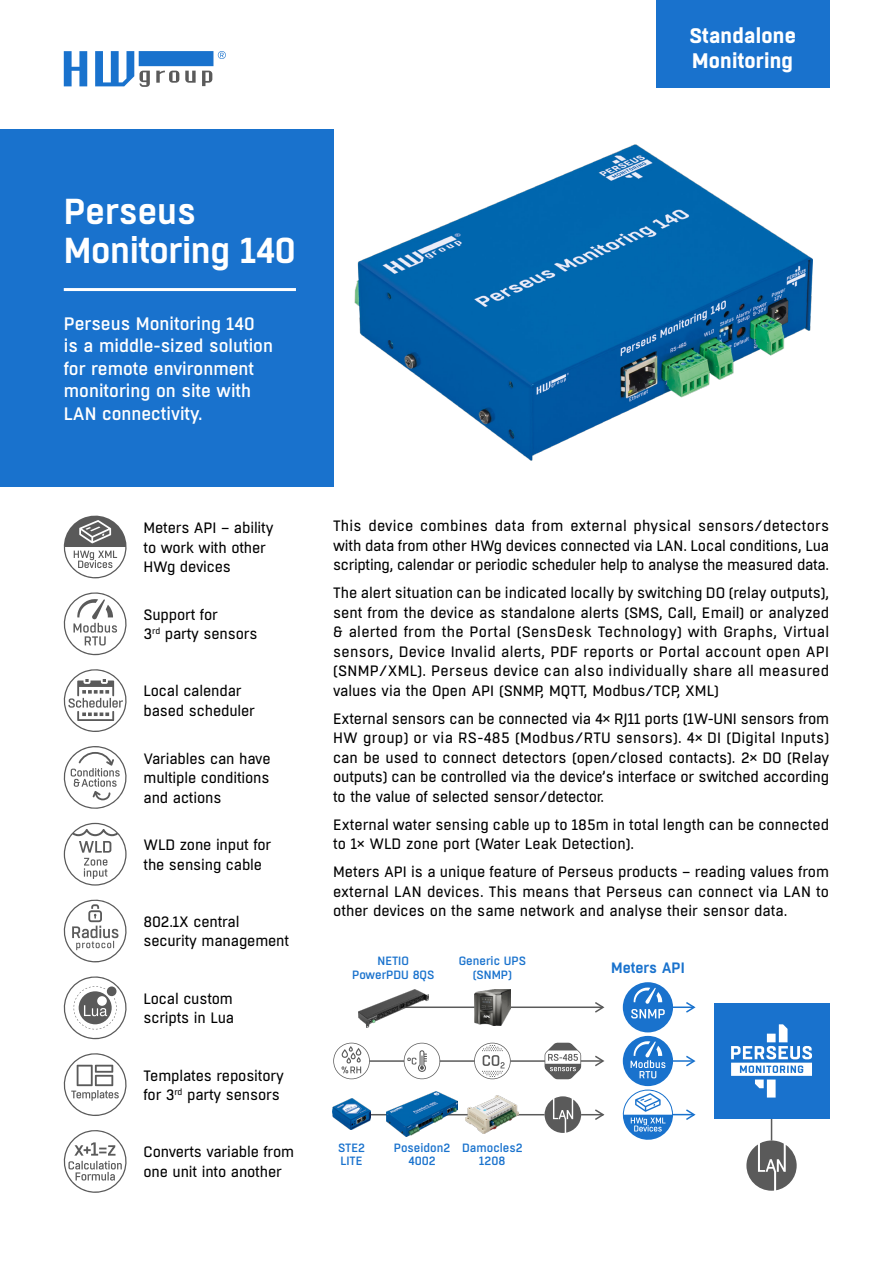
<style>
.page{position:relative;width:893px;height:1263px;background:#fff}
.page>*{position:absolute;margin:0;border:0;box-sizing:border-box;transform-origin:0 0}
.t1{font:600 36px/39px "Boxed";letter-spacing:-.01em;color:#fff}
.t2{font:700 21px/24.8px "Boxed";letter-spacing:.01em;color:#fff}
.t3{font:500 18px/22.5px "Boxed";color:#fff}
.t4{font:15px/19.5px "Boxed";letter-spacing:-.01em;color:#000}
.t5{font:600 15px "Boxed";color:#1972cd}
.t6{font:500 12px/13.5px "Boxed";color:#1972cd;text-align:center}
</style>
<div class="page">
<svg style="left:64px;top:51px;width:162px;height:36px"></svg>
<div style="left:656px;top:0;width:173px;height:88px;background:#1972cd"></div>
<div style="left:0;top:130px;width:333px;height:357px;background:#1972cd"></div>
<img style="left:355px;top:144px;width:457px;height:317px">
<hr style="left:64px;top:288px;width:232px;height:3px;background:#fff">
<hr style="left:771px;top:1111px;width:1px;height:57px;background:#5a5a5a">
<svg style="left:746px;top:1140px;width:51px;height:51px"></svg>
<hr style="left:663px;top:1060px;width:30px;height:2px;background:#1972cd">
<hr style="left:663px;top:1006px;width:30px;height:2px;background:#1972cd">
<hr style="left:663px;top:1114px;width:30px;height:1px;background:#1972cd">
<hr style="left:359px;top:1060px;width:193px;height:2px;background:#5a5a5a">
<hr style="left:359px;top:1114px;width:244px;height:1px;background:#5a5a5a">
<hr style="left:393px;top:1006px;width:210px;height:2px;background:#5a5a5a">
<hr style="left:560px;top:1060px;width:43px;height:2px;background:#5a5a5a">
<div style="left:714px;top:1003px;width:115px;height:115px;background:#1972cd"></div>
<svg style="left:731px;top:1024px;width:81px;height:73px"></svg>
<img style="left:387px;top:1092px;width:70px;height:45px">
<img style="left:332px;top:1099px;width:39px;height:30px">
<img style="left:466px;top:1095px;width:53px;height:38px">
<svg style="left:333px;top:1043px;width:37px;height:36px"></svg>
<svg style="left:404px;top:1043px;width:36px;height:36px"></svg>
<svg style="left:474px;top:1043px;width:37px;height:36px"></svg>
<svg style="left:545px;top:1096px;width:36px;height:37px"></svg>
<svg style="left:684px;top:1055px;width:12px;height:12px"></svg>
<svg style="left:684px;top:1002px;width:12px;height:11px"></svg>
<svg style="left:593px;top:1002px;width:12px;height:11px"></svg>
<svg style="left:593px;top:1055px;width:12px;height:12px"></svg>
<svg style="left:593px;top:1109px;width:12px;height:11px"></svg>
<svg style="left:684px;top:1109px;width:12px;height:11px"></svg>
<svg style="left:622px;top:982px;width:54px;height:158px"></svg>
<img style="left:358px;top:990px;width:70px;height:38px">
<img style="left:474px;top:989px;width:37px;height:37px">
<svg style="left:545px;top:1043px;width:36px;height:36px"></svg>
<svg style="left:63px;top:1130px;width:64px;height:63px"></svg>
<svg style="left:63px;top:976px;width:64px;height:64px"></svg>
<svg style="left:63px;top:669px;width:64px;height:63px"></svg>
<svg style="left:63px;top:899px;width:64px;height:64px"></svg>
<svg style="left:63px;top:1053px;width:64px;height:63px"></svg>
<svg style="left:63px;top:746px;width:64px;height:63px"></svg>
<svg style="left:64px;top:823px;width:63px;height:63px"></svg>
<svg style="left:63px;top:515px;width:64px;height:64px"></svg>
<svg style="left:63px;top:592px;width:64px;height:64px"></svg>
<h2 class="t2" style="left:689px;top:25px;width:108px">Standalone<br>Monitoring</h2>
<h1 class="t1" style="left:64px;top:193px;width:233px">Perseus<br>Monitoring 140</h1>
<p class="t3" style="left:64px;top:313px;width:211px">Perseus Monitoring 140 is a middle-sized solution for remote environment monitoring on site with<br>LAN connectivity.</p>
<p class="t4" style="left:144px;top:518px;width:132px">Meters API – ability to work with other<br>HWg devices</p>
<p class="t4" style="left:144px;top:605px;width:115px">Support for<br>3<sup>rd</sup> party sensors</p>
<p class="t4" style="left:144px;top:682px;width:113px">Local calendar based scheduler</p>
<p class="t4" style="left:144px;top:749px;width:129px;text-align:justify">Variables can have multiple conditions and actions</p>
<p class="t4" style="left:144px;top:835px;width:129px">WLD zone input for the sensing cable</p>
<p class="t4" style="left:144px;top:912px;width:147px">802.1X central security management</p>
<p class="t4" style="left:144px;top:989px;width:92px">Local custom scripts in Lua</p>
<p class="t4" style="left:144px;top:1066px;width:142px">Templates repository for 3<sup>rd</sup> party sensors</p>
<p class="t4" style="left:144px;top:1143px;width:152px">Converts variable from one unit into another</p>
<p class="t4" style="left:333px;top:517px;width:498px;text-align:justify">This device combines data from external physical sensors/detectors with data from other HWg devices connected via LAN. Local conditions, Lua scripting, calendar or periodic scheduler help to analyse the measured data.</p>
<p class="t4" style="left:333px;top:584px;width:498px;text-align:justify">The alert situation can be indicated locally by switching DO (relay outputs), sent from the device as standalone alerts (SMS, Call, Email) or analyzed &amp; alerted from the Portal (SensDesk Technology) with Graphs, Virtual sensors, Device Invalid alerts, PDF reports or Portal account open API (SNMP/XML). Perseus device can also individually share all measured values via the Open API (SNMP, MQTT, Modbus/TCP, XML)</p>
<p class="t4" style="left:333px;top:709px;width:498px;text-align:justify">External sensors can be connected via 4× RJ11 ports (1W-UNI sensors from HW group) or via RS-485 (Modbus/RTU sensors). 4× DI (Digital Inputs) can be used to connect detectors (open/closed contacts). 2× DO (Relay outputs) can be controlled via the device’s interface or switched according to the value of selected sensor/detector.</p>
<p class="t4" style="left:333px;top:815px;width:498px">External water sensing cable up to 185m in total length can be connected to 1× WLD zone port (Water Leak Detection).</p>
<p class="t4" style="left:333px;top:863px;width:498px;text-align:justify">Meters API is a unique feature of Perseus products – reading values from external LAN devices. This means that Perseus can connect via LAN to other devices on the same network and analyse their sensor data.</p>
<p class="t6" style="left:352px;top:955px;width:84px">NETIO<br>PowerPDU 8QS</p>
<p class="t6" style="left:459px;top:955px;width:69px">Generic UPS (SNMP)</p>
<p class="t6" style="left:338px;top:1141px;width:29px;text-align:left">STE2<br>LITE</p>
<p class="t6" style="left:462px;top:1141px;width:62px">Damocles2<br>1208</p>
<p class="t6" style="left:394px;top:1141px;width:58px">Poseidon2<br>4002</p>
<p class="t5" style="left:611px;top:958px;width:75px">Meters API</p>
</div>
